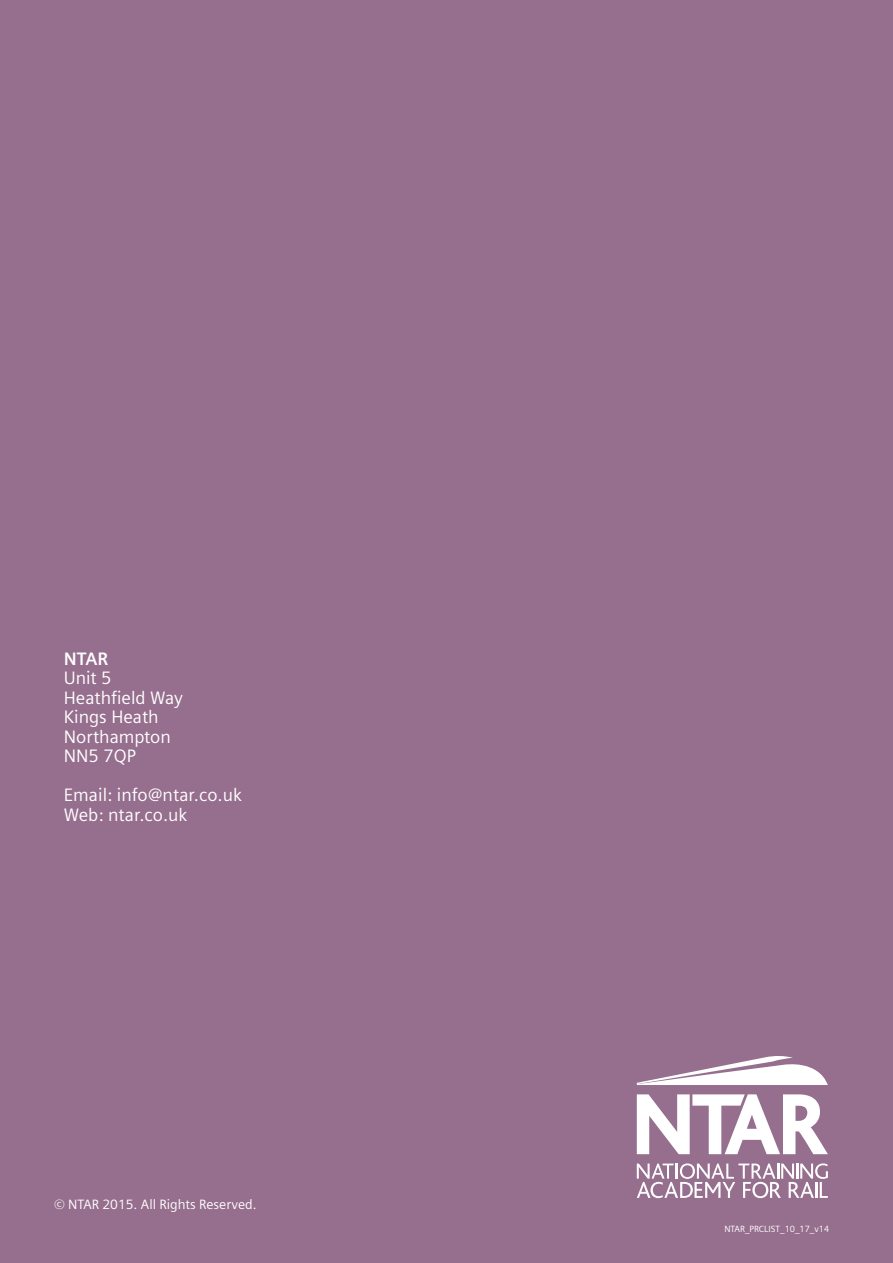
<style>
.page{position:relative;width:893px;height:1263px;background:#966e8e}
.page>*{position:absolute;margin:0;border:0;box-sizing:border-box;transform-origin:0 0}
.t1{font:18px/19.5px "Siemens Sans";color:#fff}
.t2{font:700 18px "Siemens Sans";color:#fff}
.t3{font:13.5px "Siemens Sans";color:#fff}
.t4{font:9px "Siemens Sans";color:#fff}
</style>
<div class="page">
<svg style="left:637px;top:1056px;width:191px;height:29px"></svg>
<svg style="left:637px;top:1163px;width:191px;height:35px"></svg>
<svg style="left:637px;top:1094px;width:191px;height:60px"></svg>
<p class="t2" style="left:64px;top:648px;width:46px">NTAR</p>
<p class="t1" style="left:64px;top:668px;width:121px">Unit 5<br>Heathfield Way<br>Kings Heath<br>Northampton<br>NN5 7QP</p>
<p class="t1" style="left:64px;top:785px;width:180px">Email: info@ntar.co.uk<br>Web: ntar.co.uk</p>
<p class="t3" style="left:54px;top:1197px;width:204px">© NTAR 2015. All Rights Reserved.</p>
<p class="t4" style="left:724px;top:1223px;width:106px">NTAR_PRCLIST_10_17_v14</p>
</div>
